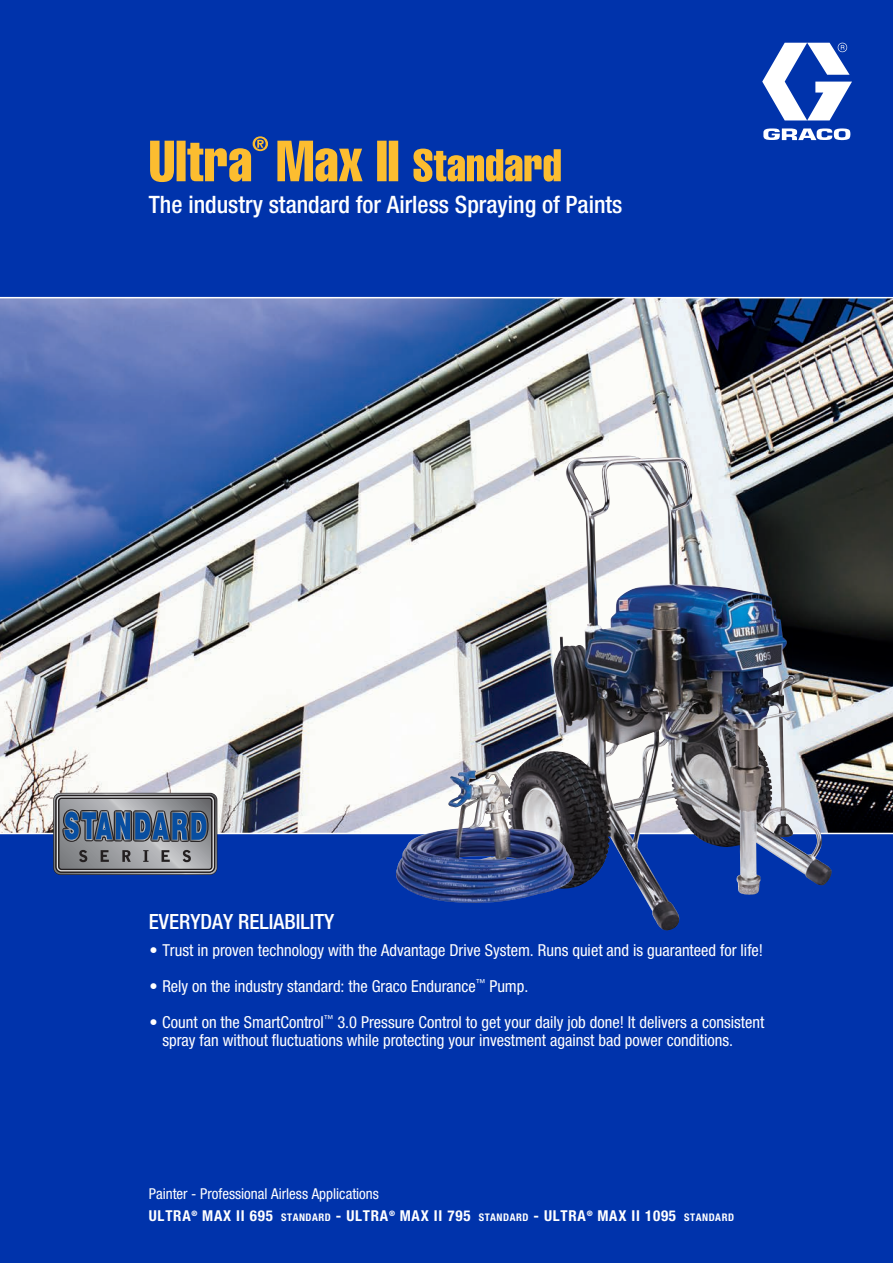
<style>
.page{position:relative;width:893px;height:1263px;background:#fff}
.page>*{position:absolute;margin:0;border:0;box-sizing:border-box;transform-origin:0 0}
.t1{font:500 condensed 24px "Helvetica Neue LT Std";color:#fff}
.t2{font:500 condensed 21px "Helvetica Neue LT Std";color:#fff}
.t3{font:condensed 16.5px/18px "Helvetica Neue LT Std";color:#fff}
.t4{font:700 condensed 15px "Helvetica Neue LT Std";letter-spacing:.05em;color:#fff}
.t5{font:condensed 15px "Helvetica Neue LT Std";color:#fff}
.s1{font-size:10.5px}
</style>
<div class="page">
<img style="left:0;top:299px;width:893px;height:533px">
<div style="left:0;top:833px;width:893px;height:430px;background:#0033ab"></div>
<div style="left:0;top:0;width:893px;height:298px;background:#0033ab"></div>
<svg style="left:762px;top:43px;width:90px;height:97px"></svg>
<hr style="left:0;top:833px;width:893px;height:1px;background:#fff">
<svg style="left:53px;top:793px;width:164px;height:82px;background:#6e7989"></svg>
<hr style="left:0;top:297px;width:893px;height:1px;background:#fff">
<img style="left:508px;top:456px;width:324px;height:475px">
<img style="left:389px;top:770px;width:186px;height:134px">
<svg style="left:150px;top:136px;width:411px;height:46px"></svg>
<h1 class="t1" style="left:149px;top:190px;width:475px">The industry standard for Airless Spraying of Paints</h1>
<p class="t2" style="left:149px;top:909px;width:187px">Everyday reliability</p>
<p class="t3" style="left:150px;top:941px;width:615px">• Trust in proven technology with the Advantage Drive System. Runs quiet and is guaranteed for life!</p>
<p class="t3" style="left:150px;top:977px;width:380px">• Rely on the industry standard: the Graco Endurance<sup>™</sup> Pump.</p>
<p class="t3" style="left:162px;top:1013px;width:604px;text-indent:-13px">• Count on the SmartControl<sup>™</sup> 3.0 Pressure Control to get your daily job done! It delivers a consistent spray fan without fluctuations while protecting your investment against bad power conditions.</p>
<p class="t5" style="left:149px;top:1185px;width:232px">Painter - Professional Airless Applications</p>
<p class="t4" style="left:149px;top:1206px;width:587px">ULTRA<sup>®</sup> MAX II 695 <span class="s1">STANDARD</span> - ULTRA<sup>®</sup> MAX II 795 <span class="s1">STANDARD</span> - ULTRA<sup>®</sup> MAX II 1095 <span class="s1">STANDARD</span></p>
</div>
